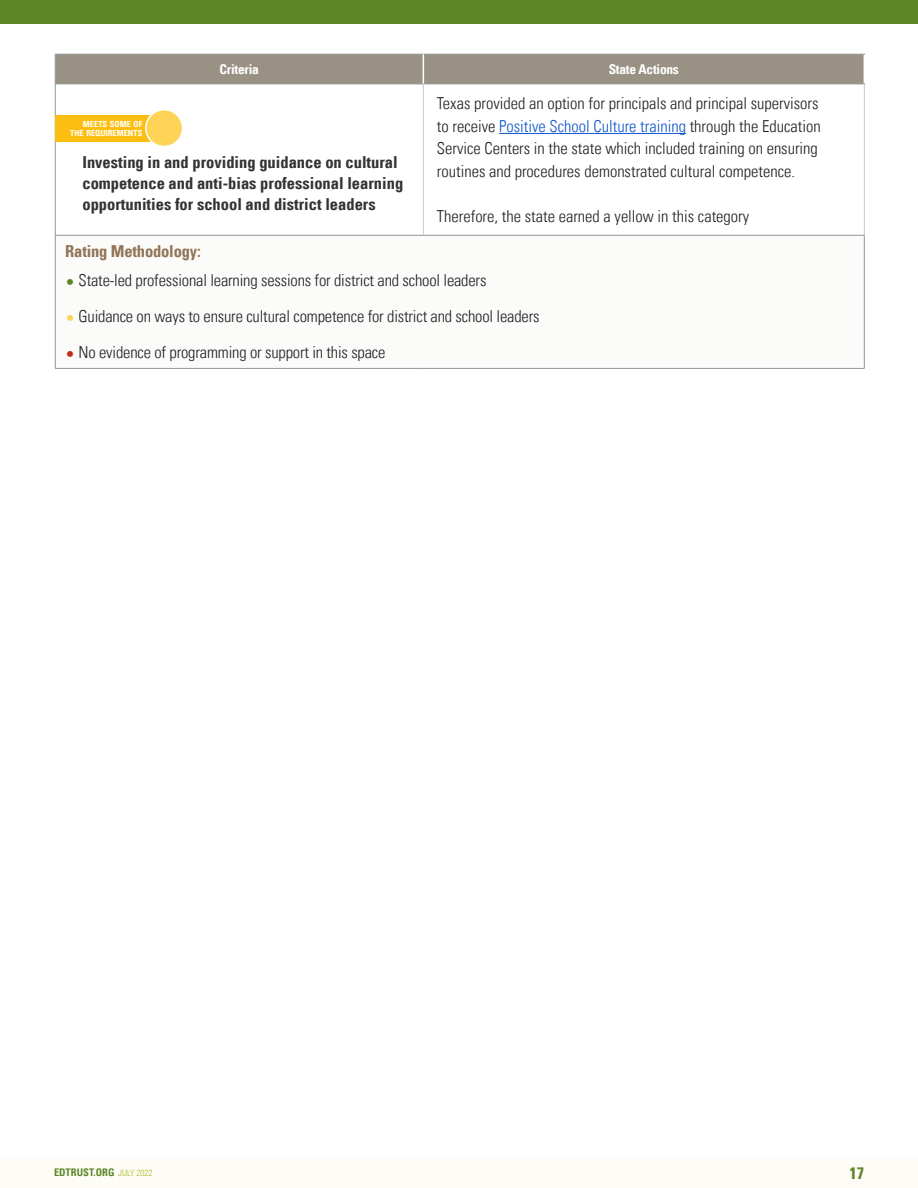
<style>
.page{position:relative;width:918px;height:1188px;background:#fff}
.page>*{position:absolute;margin:0;border:0;box-sizing:border-box;transform-origin:0 0}
.Table_Body{font:300 condensed 16.5px/22.5px "Univers LT";color:#231f20}
.GRAY{font:700 condensed 16.5px/21px "Univers LT";color:#333}
.METH{font:700 condensed 16.5px "Univers LT";letter-spacing:-.01em;color:#937456}
.t1{font:700 condensed 16.5px "Univers LT";color:#5c8727}
.White{font:700 condensed 13.5px "Univers LT";letter-spacing:-.02em;color:#fff}
.t2{font:700 condensed 10.5px "Univers LT";color:#5c8727}
.t3{font:700 condensed 8.4px/9px "Univers LT";color:#fff;text-align:right}
.s1{color:#15c}
.s2{color:#5c8727}
.s3{color:#fed356}
.s4{color:#c02d19}
.s5{font-weight:300;font-size:9px;color:#aebc21}
</style>
<div class="page">
<div style="left:0;top:0;width:918px;height:24px;background:#5c8727"></div>
<div style="left:0;top:1158px;width:918px;height:30px;background:#fdfcf7"></div>
<div style="left:56px;top:55px;width:808px;height:29px;background:#989184"></div>
<div style="left:55px;top:235px;width:809px;height:133px;background:#fbfbfa"></div>
<hr style="left:864px;top:235px;width:1px;height:133px;background:#939598">
<hr style="left:55px;top:54px;width:1px;height:30px;background:#939598">
<hr style="left:55px;top:235px;width:1px;height:133px;background:#939598">
<hr style="left:423px;top:84px;width:1px;height:151px;background:#c9cacb">
<hr style="left:55px;top:368px;width:368px;height:1px;background:#939598">
<hr style="left:423px;top:368px;width:442px;height:1px;background:#939598">
<hr style="left:55px;top:54px;width:368px;height:1px;background:#939598">
<hr style="left:423px;top:54px;width:442px;height:1px;background:#939598">
<hr style="left:55px;top:84px;width:368px;height:1px;background:#939598">
<hr style="left:55px;top:84px;width:1px;height:151px;background:#939598">
<hr style="left:423px;top:84px;width:442px;height:1px;background:#939598">
<hr style="left:55px;top:235px;width:368px;height:1px;background:#939598">
<hr style="left:423px;top:235px;width:442px;height:1px;background:#939598">
<hr style="left:864px;top:84px;width:1px;height:151px;background:#c9cacb">
<hr style="left:423px;top:54px;width:1px;height:30px;background:#fff">
<div style="left:55px;top:115px;width:109px;height:26px;background:#fdbe12"></div>
<div style="left:146px;top:110px;width:37px;height:36px;background:#fed356;border-radius:50%"></div>
<div style="left:145px;top:109px;width:38px;height:38px;border:2px solid #fff;border-radius:50%"></div>
<hr style="left:499px;top:133px;width:187px;height:1px;background:#15c">
<p class="White" style="left:220px;top:61px;width:41px">Criteria</p>
<p class="White" style="left:609px;top:61px;width:72px">State Actions</p>
<p class="t3" style="left:70px;top:120px;width:74px">MEETS SOME OF<br>THE REQUIREMENTS</p>
<p class="GRAY" style="left:82px;top:152px;width:322px">Investing in and providing guidance on cultural competence and anti-bias professional learning opportunities for school and district leaders</p>
<p class="Table_Body" style="left:437px;top:92px;width:385px">Texas provided an option for principals and principal supervisors to receive <span class="s1">Positive School Culture training</span> through the Education Service Centers in the state which included training on ensuring routines and procedures demonstrated cultural competence.</p>
<p class="Table_Body" style="left:437px;top:205px;width:314px">Therefore, the state earned a yellow in this category</p>
<p class="METH" style="left:65px;top:241px;width:137px">Rating Methodology:</p>
<p class="Table_Body" style="left:65px;top:269px;width:423px"><span class="s2">•</span> State-led professional learning sessions for district and school leaders</p>
<p class="Table_Body" style="left:65px;top:305px;width:476px"><span class="s3">•</span> Guidance on ways to ensure cultural competence for district and school leaders</p>
<p class="Table_Body" style="left:65px;top:341px;width:322px"><span class="s4">•</span> No evidence of programming or support in this space</p>
<p class="t2" style="left:54px;top:1166px;width:100px">EDTRUST.ORG <span class="s5">JULY 2022</span></p>
<p class="t1" style="left:849px;top:1163px;width:16px">17</p>
</div>
